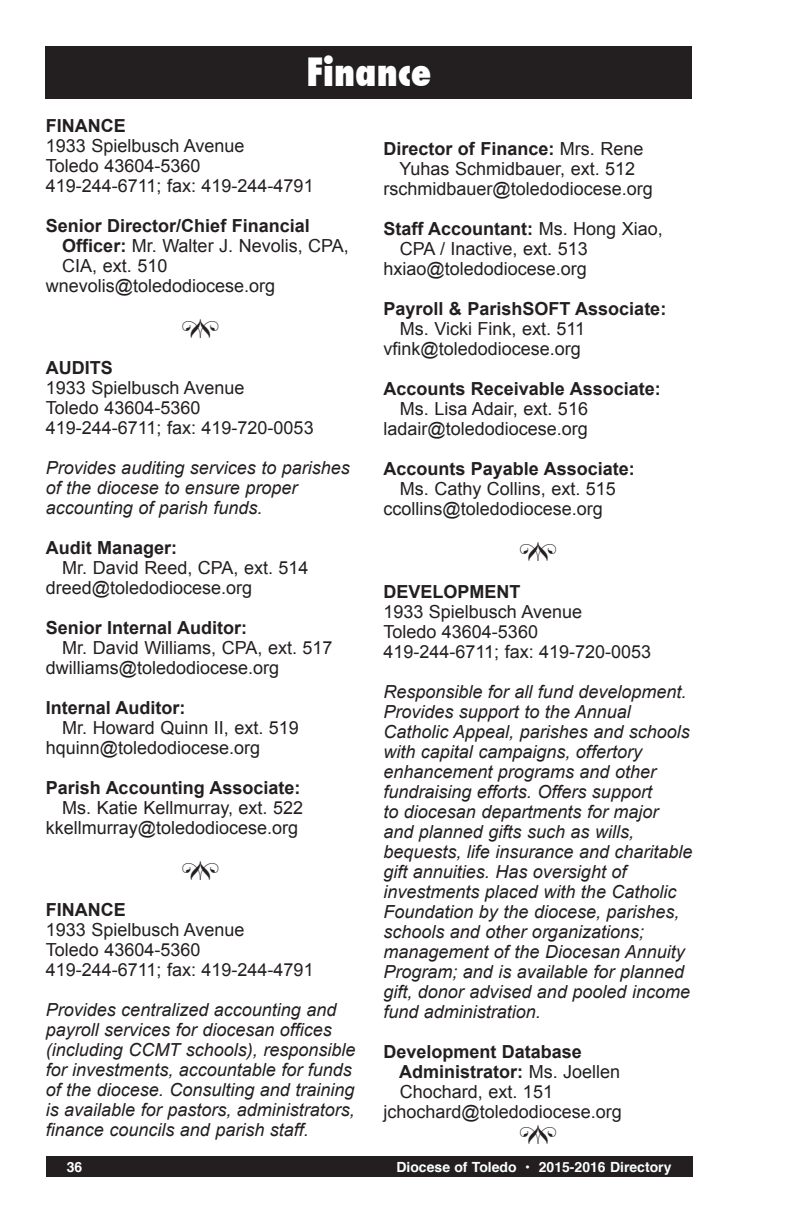
<style>
.page{position:relative;width:792px;height:1224px;background:#fff}
.page>*{position:absolute;margin:0;border:0;box-sizing:border-box;transform-origin:0 0}
.t1{font:800 condensed 38px "Futura";color:#fff}
.t2{font:18px/20px "Arial";color:#231f20}
.t3{font:italic 18px/20px "Arial";color:#231f20}
.t4{font:700 18px "Arial";color:#231f20}
.t5{font:700 14px "Helvetica";color:#fff}
.s1{font-weight:700}
.s2{font-weight:400}
</style>
<div class="page">
<div style="left:47px;top:1156px;width:646px;height:21px;background:#231f20"></div>
<div style="left:46px;top:47px;width:646px;height:52px;background:#231f20"></div>
<h1 class="t1" style="left:306px;top:46px;width:126px">Finance</h1>
<p class="t4" style="left:46px;top:114px;width:81px">FINANCE</p>
<p class="t2" style="left:46px;top:136px;width:269px">1933 Spielbusch Avenue<br>Toledo 43604-5360<br>419-244-6711; fax: 419-244-4791</p>
<p class="t4" style="left:46px;top:214px;width:266px">Senior Director/Chief Financial</p>
<p class="t2" style="left:62px;top:236px;width:288px"><span class="s1">Officer:</span> Mr. Walter J. Nevolis, CPA,</p>
<p class="t2" style="left:62px;top:256px;width:107px">CIA, ext. 510</p>
<p class="t2" style="left:46px;top:276px;width:231px">wnevolis@toledodiocese.org</p>
<p class="t4" style="left:46px;top:356px;width:68px">AUDITS</p>
<p class="t2" style="left:46px;top:378px;width:269px">1933 Spielbusch Avenue<br>Toledo 43604-5360<br>419-244-6711; fax: 419-720-0053</p>
<p class="t3" style="left:46px;top:458px;width:306px">Provides auditing services to parishes of the diocese to ensure proper accounting of parish funds.</p>
<p class="t4" style="left:46px;top:536px;width:133px">Audit Manager:</p>
<p class="t2" style="left:46px;top:558px;width:264px;text-indent:17px">Mr. David Reed, CPA, ext. 514 dreed@toledodiocese.org</p>
<p class="t4" style="left:46px;top:616px;width:203px">Senior Internal Auditor:</p>
<p class="t2" style="left:46px;top:638px;width:288px;text-indent:17px">Mr. David Williams, CPA, ext. 517 dwilliams@toledodiocese.org</p>
<p class="t4" style="left:46px;top:696px;width:141px">Internal Auditor:</p>
<p class="t2" style="left:46px;top:718px;width:255px;text-indent:17px">Mr. Howard Quinn II, ext. 519 hquinn@toledodiocese.org</p>
<p class="t4" style="left:46px;top:776px;width:256px">Parish Accounting Associate:</p>
<p class="t2" style="left:46px;top:798px;width:259px;text-align:right">Ms. Katie Kellmurray, ext. 522 kkellmurray@toledodiocese.org</p>
<p class="t4" style="left:46px;top:898px;width:81px">FINANCE</p>
<p class="t2" style="left:46px;top:920px;width:269px">1933 Spielbusch Avenue<br>Toledo 43604-5360<br>419-244-6711; fax: 419-244-4791</p>
<p class="t3" style="left:46px;top:1000px;width:311px">Provides centralized accounting and payroll services for diocesan offices (including CCMT schools), responsible for investments, accountable for funds of the diocese. Consulting and training is available for pastors, administrators, finance councils and parish staff.</p>
<p class="t2" style="left:383px;top:139px;width:271px;text-align:center"><span class="s1">Director of Finance:</span> Mrs. Rene<br>Yuhas Schmidbauer, ext. 512 rschmidbauer@toledodiocese.org</p>
<p class="t4" style="left:383px;top:216px;width:281px">Staff Accountant: <span class="s2">Ms. Hong Xiao,</span></p>
<p class="t2" style="left:400px;top:239px;width:189px">CPA / Inactive, ext. 513</p>
<p class="t2" style="left:383px;top:259px;width:205px">hxiao@toledodiocese.org</p>
<p class="t4" style="left:383px;top:296px;width:284px">Payroll &amp; ParishSOFT Associate:</p>
<p class="t2" style="left:383px;top:319px;width:203px;text-align:right">Ms. Vicki Fink, ext. 511 vfink@toledodiocese.org</p>
<p class="t4" style="left:383px;top:376px;width:279px">Accounts Receivable Associate:</p>
<p class="t2" style="left:383px;top:399px;width:206px;text-align:right">Ms. Lisa Adair, ext. 516 ladair@toledodiocese.org</p>
<p class="t4" style="left:383px;top:456px;width:253px">Accounts Payable Associate:</p>
<p class="t2" style="left:383px;top:479px;width:234px;text-indent:17px">Ms. Cathy Collins, ext. 515 ccollins@toledodiocese.org</p>
<p class="t4" style="left:383px;top:580px;width:139px">DEVELOPMENT</p>
<p class="t2" style="left:383px;top:602px;width:269px">1933 Spielbusch Avenue<br>Toledo 43604-5360<br>419-244-6711; fax: 419-720-0053</p>
<p class="t3" style="left:383px;top:682px;width:311px">Responsible for all fund development.<br>Provides support to the Annual Catholic Appeal, parishes and schools with capital campaigns, offertory enhancement programs and other fundraising efforts. Offers support<br>to diocesan departments for major and planned gifts such as wills, bequests, life insurance and charitable gift annuities. Has oversight of investments placed with the Catholic Foundation by the diocese, parishes, schools and other organizations; management of the Diocesan Annuity Program; and is available for planned gift, donor advised and pooled income fund administration.</p>
<p class="t4" style="left:383px;top:1040px;width:200px">Development Database</p>
<p class="t4" style="left:399px;top:1060px;width:223px">Administrator: <span class="s2">Ms. Joellen</span></p>
<p class="t2" style="left:400px;top:1082px;width:155px">Chochard, ext. 151</p>
<p class="t2" style="left:383px;top:1102px;width:240px">jchochard@toledodiocese.org</p>
<p class="t5" style="left:67px;top:1156px;width:17px">36</p>
<p class="t5" style="left:396px;top:1156px;width:277px">Diocese of Toledo • 2015-2016 Directory</p>
</div>
